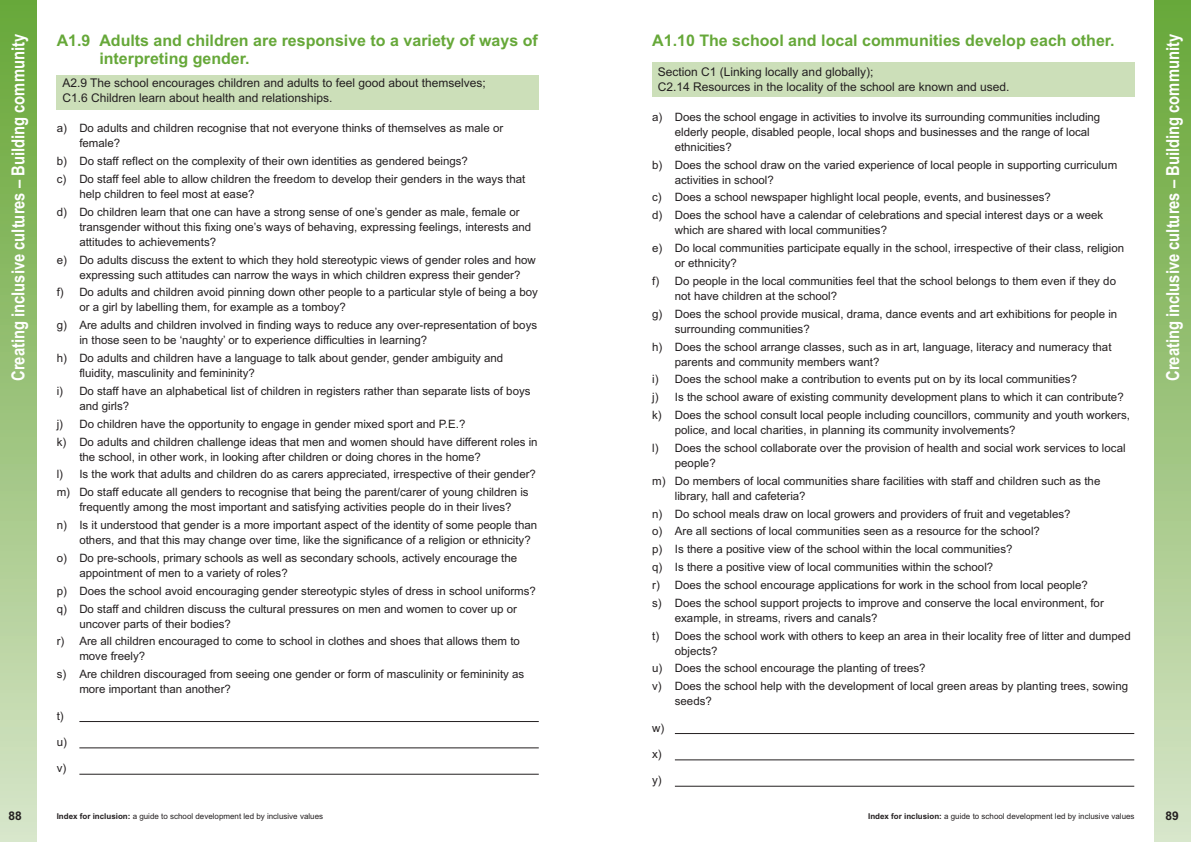
<style>
.page{position:relative;width:1191px;height:842px;background:#fff}
.page>*{position:absolute;margin:0;border:0;box-sizing:border-box;transform-origin:0 0}
.t1{font:700 18px "Arial Narrow";color:#fff}
.t2{font:16px/18px "Arial Bold MT OTF";color:#66a839}
.t3{font:12px/15px "Arial";color:#231f20}
.t4{font:12px "Arial Bold MT OTF";color:#231f20}
.t5{font:11.5px/17.8px "Arial";color:#231f20}
.t6{font:8px "Arial";color:#231f20}
.s1{font-family:"Arial Bold MT OTF"}
</style>
<div class="page">
<div style="left:1154px;top:0;width:37px;height:842px;background:linear-gradient(to bottom,#66a635,#d7e5c9)"></div>
<div style="left:0;top:0;width:37px;height:842px;background:linear-gradient(to bottom,#66a635,#d7e5c9)"></div>
<div style="left:57px;top:75px;width:482px;height:35px;background:#ccdfb9"></div>
<div style="left:652px;top:62px;width:482px;height:34px;background:#ccdfb9"></div>
<hr style="left:79px;top:721px;width:460px;height:1px;background:#231f20">
<hr style="left:79px;top:747px;width:460px;height:1px;background:#231f20">
<hr style="left:79px;top:774px;width:460px;height:1px;background:#231f20">
<hr style="left:675px;top:733px;width:459px;height:1px;background:#231f20">
<hr style="left:675px;top:759px;width:459px;height:1px;background:#231f20">
<hr style="left:675px;top:786px;width:459px;height:1px;background:#231f20">
<h2 class="t2" style="left:99px;top:31px;width:440px;text-indent:-43px">A1.9 Adults and children are responsive to a variety of ways of interpreting gender.</h2>
<p class="t3" style="left:62px;top:76px;width:425px">A2.9 The school encourages children and adults to feel good about themselves;<br>C1.6 Children learn about health and relationships.</p>
<p class="t5" style="left:79px;top:121px;width:425px;line-height:15px;text-indent:-23px">a) Do adults and children recognise that not everyone thinks of themselves as male or female?</p>
<p class="t5" style="left:57px;top:152px;width:470px">b) Do staff reflect on the complexity of their own identities as gendered beings?<br>c) Do staff feel able to allow children the freedom to develop their genders in the ways that</p>
<p class="t5" style="left:57px;top:185px;width:464px;text-indent:23px">help children to feel most at ease?<br>d) Do children learn that one can have a strong sense of one’s gender as male, female or</p>
<p class="t5" style="left:79px;top:219px;width:453px;line-height:15px">transgender without this fixing one’s ways of behaving, expressing feelings, interests and attitudes to achievements?</p>
<p class="t5" style="left:79px;top:252px;width:458px;line-height:15px;text-indent:-23px">e) Do adults discuss the extent to which they hold stereotypic views of gender roles and how expressing such attitudes can narrow the ways in which children express their gender?</p>
<p class="t5" style="left:79px;top:285px;width:460px;line-height:15px;text-indent:-23px">f) Do adults and children avoid pinning down other people to a particular style of being a boy or a girl by labelling them, for example as a tomboy?</p>
<p class="t5" style="left:79px;top:318px;width:459px;line-height:15px;text-indent:-23px">g) Are adults and children involved in finding ways to reduce any over-representation of boys in those seen to be ‘naughty’ or to experience difficulties in learning?</p>
<p class="t5" style="left:79px;top:351px;width:425px;line-height:15px;text-indent:-23px">h) Do adults and children have a language to talk about gender, gender ambiguity and fluidity, masculinity and femininity?</p>
<p class="t5" style="left:79px;top:383px;width:453px;line-height:15px;text-indent:-23px">i) Do staff have an alphabetical list of children in registers rather than separate lists of boys and girls?</p>
<p class="t5" style="left:57px;top:415px;width:482px">j) Do children have the opportunity to engage in gender mixed sport and P.E.?<br>k) Do adults and children challenge ideas that men and women should have different roles in</p>
<p class="t5" style="left:57px;top:448px;width:481px;text-indent:23px">the school, in other work, in looking after children or doing chores in the home?<br>l) Is the work that adults and children do as carers appreciated, irrespective of their gender? m) Do staff educate all genders to recognise that being the parent/carer of young children is</p>
<p class="t5" style="left:57px;top:498px;width:482px;text-align:center">frequently among the most important and satisfying activities people do in their lives?<br>n) Is it understood that gender is a more important aspect of the identity of some people than</p>
<p class="t5" style="left:57px;top:531px;width:475px;text-indent:23px">others, and that this may change over time, like the significance of a religion or ethnicity? o) Do pre-schools, primary schools as well as secondary schools, actively encourage the</p>
<p class="t5" style="left:57px;top:564px;width:481px;text-indent:23px">appointment of men to a variety of roles?<br>p) Does the school avoid encouraging gender stereotypic styles of dress in school uniforms? q) Do staff and children discuss the cultural pressures on men and women to cover up or</p>
<p class="t5" style="left:57px;top:615px;width:465px;text-indent:23px">uncover parts of their bodies?<br>r) Are all children encouraged to come to school in clothes and shoes that allows them to</p>
<p class="t5" style="left:57px;top:647px;width:469px;text-indent:23px">move freely?<br>s) Are children discouraged from seeing one gender or form of masculinity or femininity as</p>
<p class="t5" style="left:79px;top:680px;width:153px">more important than another?</p>
<p class="t5" style="left:57px;top:707px;width:9px">t)</p>
<p class="t5" style="left:57px;top:733px;width:12px">u)</p>
<p class="t5" style="left:57px;top:759px;width:11px">v)</p>
<h2 class="t2" style="left:652px;top:31px;width:464px">A1.10 The school and local communities develop each other.</h2>
<p class="t3" style="left:658px;top:64px;width:353px">Section C1 (Linking locally and globally);<br>C2.14 Resources in the locality of the school are known and used.</p>
<p class="t5" style="left:675px;top:109px;width:427px;line-height:15px;text-indent:-23px">a) Does the school engage in activities to involve its surrounding communities including elderly people, disabled people, local shops and businesses and the range of local ethnicities?</p>
<p class="t5" style="left:675px;top:157px;width:444px;line-height:15px;text-indent:-23px">b) Does the school draw on the varied experience of local people in supporting curriculum activities in school?</p>
<p class="t5" style="left:652px;top:188px;width:452px">c) Does a school newspaper highlight local people, events, and businesses?<br>d) Does the school have a calendar of celebrations and special interest days or a week</p>
<p class="t5" style="left:652px;top:221px;width:473px;text-indent:23px">which are shared with local communities?<br>e) Do local communities participate equally in the school, irrespective of their class, religion</p>
<p class="t5" style="left:652px;top:254px;width:465px;text-indent:23px">or ethnicity?<br>f) Do people in the local communities feel that the school belongs to them even if they do</p>
<p class="t5" style="left:652px;top:287px;width:466px;text-indent:23px">not have children at the school?<br>g) Does the school provide musical, drama, dance events and art exhibitions for people in</p>
<p class="t5" style="left:652px;top:320px;width:461px;text-indent:23px">surrounding communities?<br>h) Does the school arrange classes, such as in art, language, literacy and numeracy that</p>
<p class="t5" style="left:652px;top:353px;width:479px;text-indent:23px">parents and community members want?<br>i) Does the school make a contribution to events put on by its local communities?<br>j) Is the school aware of existing community development plans to which it can contribute? k) Does the school consult local people including councillors, community and youth workers,</p>
<p class="t5" style="left:652px;top:421px;width:475px;text-indent:23px">police, and local charities, in planning its community involvements?<br>l) Does the school collaborate over the provision of health and social work services to local</p>
<p class="t5" style="left:652px;top:454px;width:450px;text-indent:23px">people?<br>m) Do members of local communities share facilities with staff and children such as the</p>
<p class="t5" style="left:652px;top:487px;width:453px;text-indent:23px">library, hall and cafeteria?<br>n) Do school meals draw on local growers and providers of fruit and vegetables?<br>o) Are all sections of local communities seen as a resource for the school?<br>p) Is there a positive view of the school within the local communities?<br>q) Is there a positive view of local communities within the school?<br>r) Does the school encourage applications for work in the school from local people?<br>s) Does the school support projects to improve and conserve the local environment, for</p>
<p class="t5" style="left:652px;top:609px;width:480px;text-indent:23px">example, in streams, rivers and canals?<br>t) Does the school work with others to keep an area in their locality free of litter and dumped</p>
<p class="t5" style="left:652px;top:642px;width:477px;text-indent:23px">objects?<br>u) Does the school encourage the planting of trees?<br>v) Does the school help with the development of local green areas by planting trees, sowing</p>
<p class="t5" style="left:675px;top:692px;width:39px">seeds?</p>
<p class="t5" style="left:652px;top:719px;width:14px">w)</p>
<p class="t5" style="left:652px;top:745px;width:11px">x)</p>
<p class="t5" style="left:652px;top:771px;width:11px">y)</p>
<h1 class="t1" style="left:8px;top:381px;width:348px;rotate:-90deg">Creating inclusive cultures – Building community</h1>
<h1 class="t1" style="left:1162px;top:381px;width:348px;rotate:-90deg">Creating inclusive cultures – Building community</h1>
<p class="t4" style="left:9px;top:808px;width:15px">88</p>
<p class="t6" style="left:57px;top:812px;width:268px"><span class="s1">Index for inclusion:</span> a guide to school development led by inclusive values</p>
<p class="t6" style="left:868px;top:812px;width:268px"><span class="s1">Index for inclusion:</span> a guide to school development led by inclusive values</p>
<p class="t4" style="left:1165px;top:808px;width:15px">89</p>
</div>
